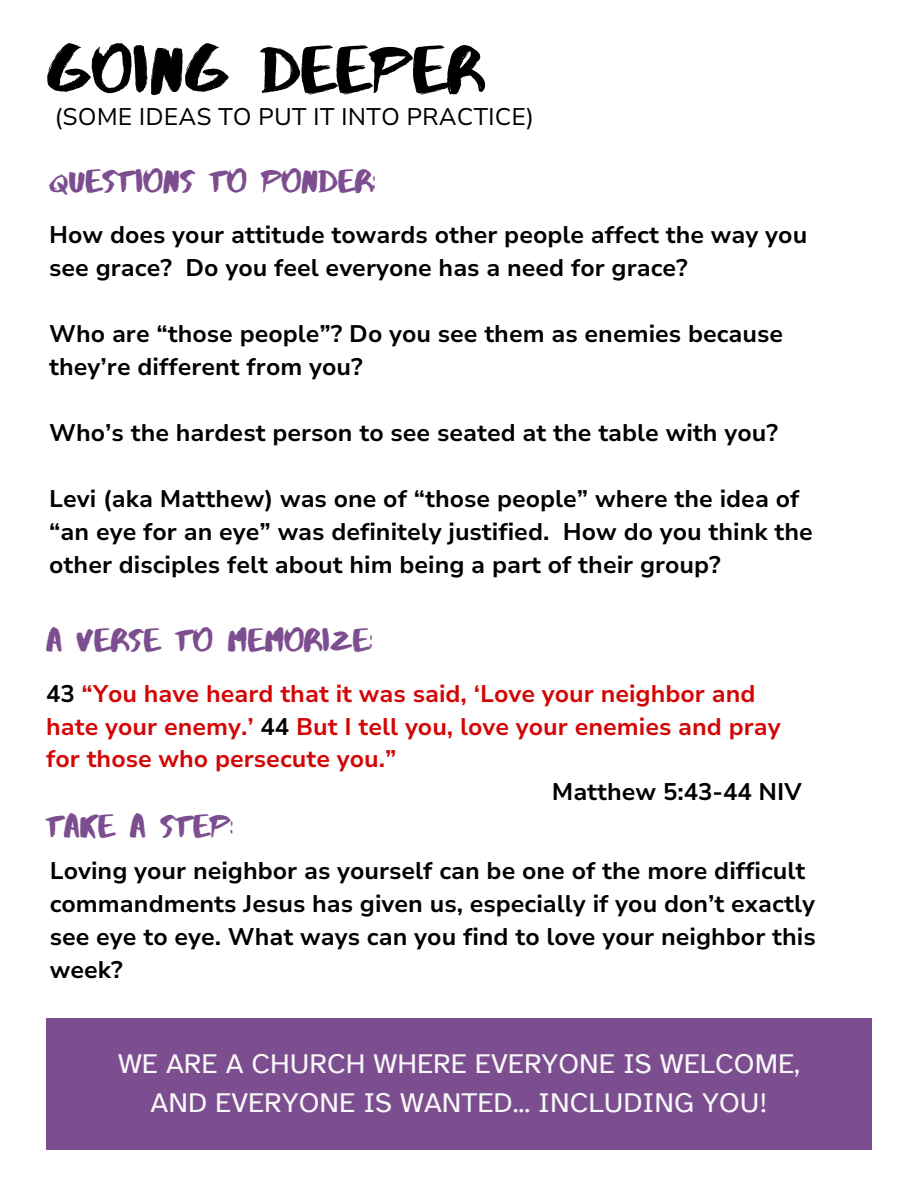
<style>
.page{position:relative;width:918px;height:1188px;background:#fff}
.page>*{position:absolute;margin:0;border:0;box-sizing:border-box;transform-origin:0 0}
.t1{font:67.5px "Abys";color:#000}
.t2{font:33px "Abys";color:#7c4d8f}
.t3{font:28.5px/39.3px "Atkinson Hyperlegible";color:#f8f8f9;text-align:center}
.t4{font:700 24px/33px "Nunito Sans 10 pt";color:#000}
.t5{font:700 24px/32.7px "Nunito Sans 10 pt";color:#d40505}
.t6{font:24px "Nunito Sans 10 pt";color:#000}
.s1{color:#000}
</style>
<div class="page">
<div style="left:46px;top:1018px;width:826px;height:132px;background:#7c4d8f"></div>
<h1 class="t1" style="left:46px;top:28px;width:438px">GOING DEEPER</h1>
<h4 class="t6" style="left:55px;top:101px;width:481px">(SOME IDEAS TO PUT IT INTO PRACTICE)</h4>
<p class="t2" style="left:49px;top:160px;width:328px">QUESTIONS TO PONDER:</p>
<p class="t4" style="left:49px;top:219px;width:759px">How does your attitude towards other people affect the way you see grace? Do you feel everyone has a need for grace?</p>
<h2 class="t4" style="left:49px;top:318px;width:735px">Who are “those people”? Do you see them as enemies because they’re different from you?</h2>
<p class="t4" style="left:49px;top:417px;width:730px">Who’s the hardest person to see seated at the table with you?</p>
<p class="t4" style="left:49px;top:483px;width:765px">Levi (aka Matthew) was one of “those people” where the idea of “an eye for an eye” was definitely justified. How do you think the other disciples felt about him being a part of their group?</p>
<h2 class="t2" style="left:46px;top:620px;width:328px">A VERSE TO MEMORIZE:</h2>
<p class="t5" style="left:46px;top:678px;width:736px"><span class="s1">43</span> “You have heard that it was said, ‘Love your neighbor and hate your enemy.’ <span class="s1">44</span> But I tell you, love your enemies and pray for those who persecute you.”</p>
<p class="t4" style="left:552px;top:775px;width:251px">Matthew 5:43-44 NIV</p>
<h2 class="t2" style="left:46px;top:806px;width:189px">TAKE A STEP:</h2>
<p class="t4" style="left:50px;top:854px;width:768px">Loving your neighbor as yourself can be one of the more difficult commandments Jesus has given us, especially if you don’t exactly see eye to eye. What ways can you find to love your neighbor this week?</p>
<h3 class="t3" style="left:118px;top:1044px;width:684px">WE ARE A CHURCH WHERE EVERYONE IS WELCOME,<br>AND EVERYONE IS WANTED... INCLUDING YOU!</h3>
</div>
